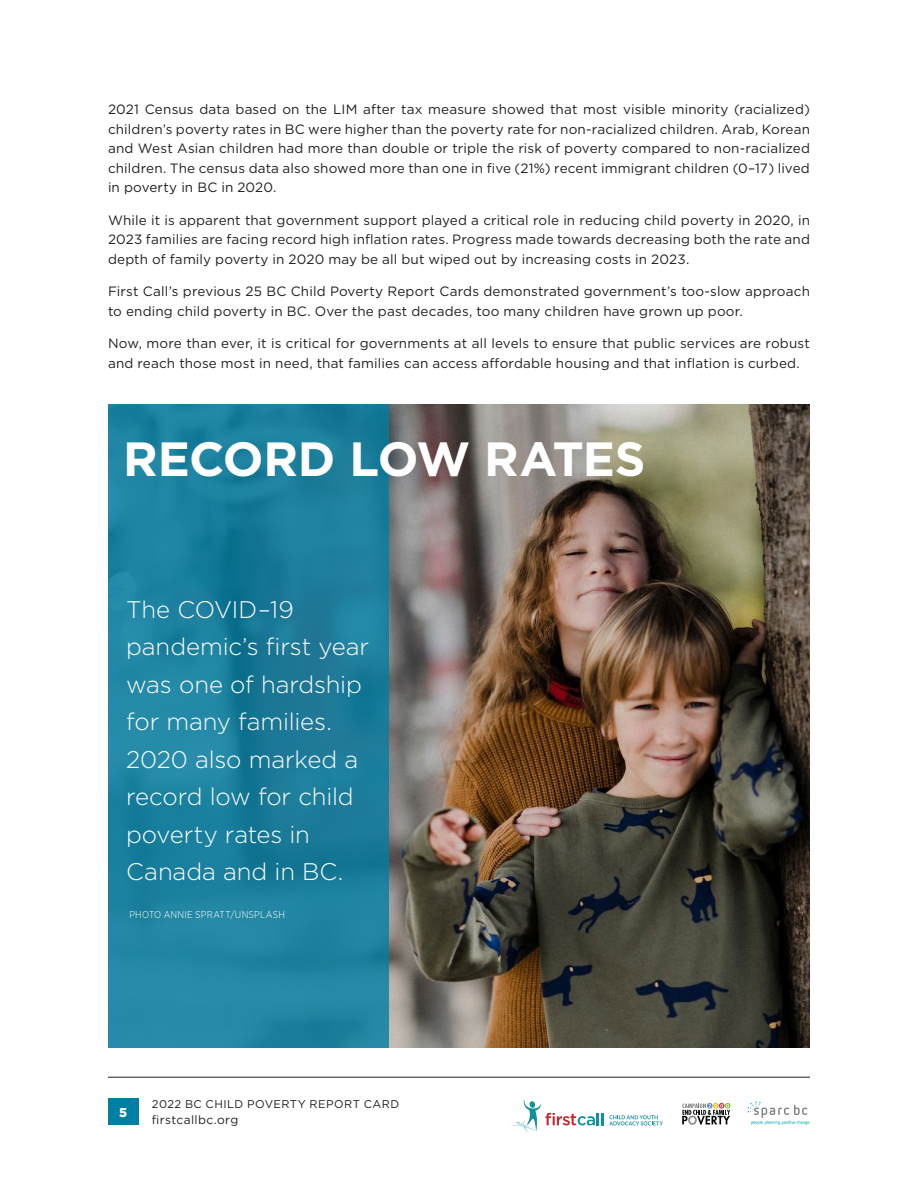
<style>
.page{position:relative;width:918px;height:1188px;background:#fff}
.page>*{position:absolute;margin:0;border:0;box-sizing:border-box;transform-origin:0 0}
.t1{font:700 48px "Gotham";letter-spacing:-.01em;color:#fff}
.t2{font:300 24px/37.5px "Gotham";letter-spacing:-.005em;color:#fff}
.t3{font:13.5px/19.5px "Gotham";letter-spacing:.01em;color:#231f20;text-align:justify}
.t4{font:900 12.75px "Gotham";color:#fff}
.t5{font:12px "Gotham";letter-spacing:.03em;color:#231f20}
.t6{font:11.25px "Gotham";letter-spacing:.04em;color:#231f20}
.t7{font:300 9.9px "Gotham Narrow";letter-spacing:.025em;color:#fff}
</style>
<div class="page">
<div style="left:108px;top:1098px;width:31px;height:27px;background:#007fa4"></div>
<hr style="left:108px;top:1077px;width:702px;height:1px;background:#231f20">
<svg style="left:748px;top:1101px;width:62px;height:24px"></svg>
<svg style="left:682px;top:1103px;width:48px;height:22px"></svg>
<svg style="left:511px;top:1100px;width:152px;height:32px"></svg>
<img style="left:389px;top:404px;width:421px;height:644px">
<svg style="left:108px;top:404px;width:281px;height:644px;background:#1c809e"></svg>
<p class="t3" style="left:108px;top:99px;width:704px">2021 Census data based on the LIM after tax measure showed that most visible minority (racialized) children’s poverty rates in BC were higher than the poverty rate for non-racialized children. Arab, Korean and West Asian children had more than double or triple the risk of poverty compared to non-racialized children. The census data also showed more than one in five (21%) recent immigrant children (0–17) lived in poverty in BC in 2020.</p>
<p class="t3" style="left:108px;top:210px;width:704px">While it is apparent that government support played a critical role in reducing child poverty in 2020, in 2023 families are facing record high inflation rates. Progress made towards decreasing both the rate and depth of family poverty in 2020 may be all but wiped out by increasing costs in 2023.</p>
<p class="t3" style="left:108px;top:281px;width:704px">First Call’s previous 25 BC Child Poverty Report Cards demonstrated government’s too-slow approach to ending child poverty in BC. Over the past decades, too many children have grown up poor.</p>
<p class="t3" style="left:108px;top:333px;width:703px">Now, more than ever, it is critical for governments at all levels to ensure that public services are robust and reach those most in need, that families can access affordable housing and that inflation is curbed.</p>
<h1 class="t1" style="left:123px;top:427px;width:524px">RECORD LOW RATES</h1>
<h2 class="t2" style="left:126px;top:590px;width:245px">The COVID–19 pandemic’s first year was one of hardship for many families.<br>2020 also marked a record low for child poverty rates in<br>Canada and in BC.</h2>
<p class="t7" style="left:129px;top:908px;width:157px">PHOTO ANNIE SPRATT/UNSPLASH</p>
<p class="t4" style="left:119px;top:1103px;width:10px">5</p>
<p class="t6" style="left:152px;top:1096px;width:249px">2022 BC CHILD POVERTY REPORT CARD</p>
<p class="t5" style="left:152px;top:1112px;width:88px">firstcallbc.org</p>
</div>
